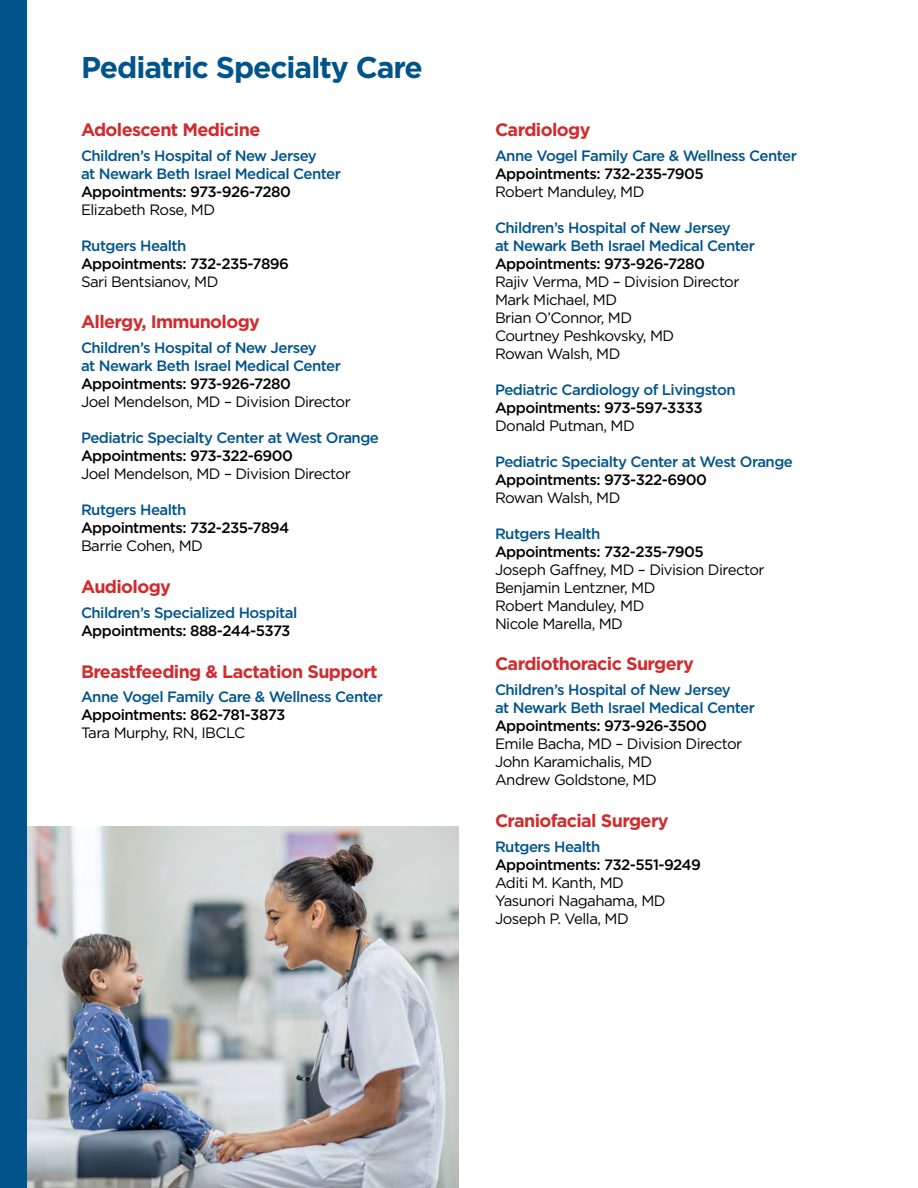
<style>
.page{position:relative;width:918px;height:1188px;background:#fff}
.page>*{position:absolute;margin:0;border:0;box-sizing:border-box;transform-origin:0 0}
.t1{font:700 30px "Gotham";letter-spacing:-.035em;color:#00548b}
.t2{font:700 18px "Gotham";letter-spacing:-.035em;color:#d02c2f}
.t3{font:500 15px/18px "Gotham";letter-spacing:-.035em;color:#00548b}
.t4{font:15px/18px "Gotham";letter-spacing:-.035em;color:#000}
.t5{font:500 15px "Gotham";letter-spacing:-.035em;color:#000}
</style>
<div class="page">
<div style="left:0;top:0;width:27px;height:1188px;background:#00548b"></div>
<img style="left:27px;top:826px;width:432px;height:362px">
<h1 class="t1" style="left:81px;top:47px;width:343px">Pediatric Specialty Care</h1>
<p class="t2" style="left:81px;top:118px;width:181px">Adolescent Medicine</p>
<p class="t3" style="left:81px;top:146px;width:261px">Children’s Hospital of New Jersey<br>at Newark Beth Israel Medical Center</p>
<p class="t5" style="left:81px;top:182px;width:211px">Appointments: 973-926-7280</p>
<p class="t4" style="left:81px;top:200px;width:136px">Elizabeth Rose, MD</p>
<p class="t3" style="left:81px;top:236px;width:107px">Rutgers Health</p>
<p class="t5" style="left:81px;top:254px;width:210px">Appointments: 732-235-7896</p>
<p class="t4" style="left:81px;top:272px;width:139px">Sari Bentsianov, MD</p>
<p class="t2" style="left:81px;top:310px;width:181px">Allergy, Immunology</p>
<p class="t3" style="left:81px;top:339px;width:261px">Children’s Hospital of New Jersey<br>at Newark Beth Israel Medical Center</p>
<p class="t5" style="left:81px;top:374px;width:211px">Appointments: 973-926-7280</p>
<p class="t4" style="left:81px;top:393px;width:271px">Joel Mendelson, MD – Division Director</p>
<p class="t3" style="left:81px;top:429px;width:299px">Pediatric Specialty Center at West Orange</p>
<p class="t5" style="left:81px;top:446px;width:214px">Appointments: 973-322-6900</p>
<p class="t4" style="left:81px;top:465px;width:271px">Joel Mendelson, MD – Division Director</p>
<p class="t3" style="left:81px;top:501px;width:107px">Rutgers Health</p>
<p class="t5" style="left:81px;top:518px;width:210px">Appointments: 732-235-7894</p>
<p class="t4" style="left:81px;top:537px;width:124px">Barrie Cohen, MD</p>
<p class="t2" style="left:81px;top:575px;width:92px">Audiology</p>
<p class="t3" style="left:81px;top:603px;width:218px">Children’s Specialized Hospital</p>
<p class="t5" style="left:81px;top:621px;width:211px">Appointments: 888-244-5373</p>
<p class="t2" style="left:81px;top:659px;width:298px">Breastfeeding &amp; Lactation Support</p>
<p class="t3" style="left:81px;top:688px;width:303px">Anne Vogel Family Care &amp; Wellness Center</p>
<p class="t5" style="left:81px;top:705px;width:206px">Appointments: 862-781-3873</p>
<p class="t4" style="left:81px;top:724px;width:166px">Tara Murphy, RN, IBCLC</p>
<p class="t2" style="left:495px;top:118px;width:97px">Cardiology</p>
<p class="t3" style="left:495px;top:146px;width:303px">Anne Vogel Family Care &amp; Wellness Center</p>
<p class="t5" style="left:495px;top:164px;width:210px">Appointments: 732-235-7905</p>
<p class="t4" style="left:495px;top:182px;width:151px">Robert Manduley, MD</p>
<p class="t3" style="left:495px;top:218px;width:261px">Children’s Hospital of New Jersey<br>at Newark Beth Israel Medical Center</p>
<p class="t5" style="left:495px;top:254px;width:211px">Appointments: 973-926-7280</p>
<p class="t4" style="left:495px;top:272px;width:246px">Rajiv Verma, MD – Division Director<br>Mark Michael, MD<br>Brian O’Connor, MD<br>Courtney Peshkovsky, MD<br>Rowan Walsh, MD</p>
<p class="t3" style="left:495px;top:380px;width:242px">Pediatric Cardiology of Livingston</p>
<p class="t5" style="left:495px;top:398px;width:209px">Appointments: 973-597-3333</p>
<p class="t4" style="left:495px;top:416px;width:141px">Donald Putman, MD</p>
<p class="t3" style="left:495px;top:452px;width:299px">Pediatric Specialty Center at West Orange</p>
<p class="t5" style="left:495px;top:470px;width:214px">Appointments: 973-322-6900</p>
<p class="t4" style="left:495px;top:488px;width:127px">Rowan Walsh, MD</p>
<p class="t3" style="left:495px;top:524px;width:107px">Rutgers Health</p>
<p class="t5" style="left:495px;top:542px;width:210px">Appointments: 732-235-7905</p>
<p class="t4" style="left:495px;top:560px;width:271px">Joseph Gaffney, MD – Division Director<br>Benjamin Lentzner, MD<br>Robert Manduley, MD<br>Nicole Marella, MD</p>
<p class="t2" style="left:495px;top:652px;width:200px">Cardiothoracic Surgery</p>
<p class="t3" style="left:495px;top:681px;width:261px">Children’s Hospital of New Jersey<br>at Newark Beth Israel Medical Center</p>
<p class="t5" style="left:495px;top:716px;width:214px">Appointments: 973-926-3500</p>
<p class="t4" style="left:495px;top:735px;width:249px">Emile Bacha, MD – Division Director<br>John Karamichalis, MD<br>Andrew Goldstone, MD</p>
<p class="t2" style="left:495px;top:809px;width:175px">Craniofacial Surgery</p>
<p class="t3" style="left:495px;top:837px;width:107px">Rutgers Health</p>
<p class="t5" style="left:495px;top:855px;width:207px">Appointments: 732-551-9249</p>
<p class="t4" style="left:495px;top:873px;width:172px">Aditi M. Kanth, MD<br>Yasunori Nagahama, MD<br>Joseph P. Vella, MD</p>
</div>
